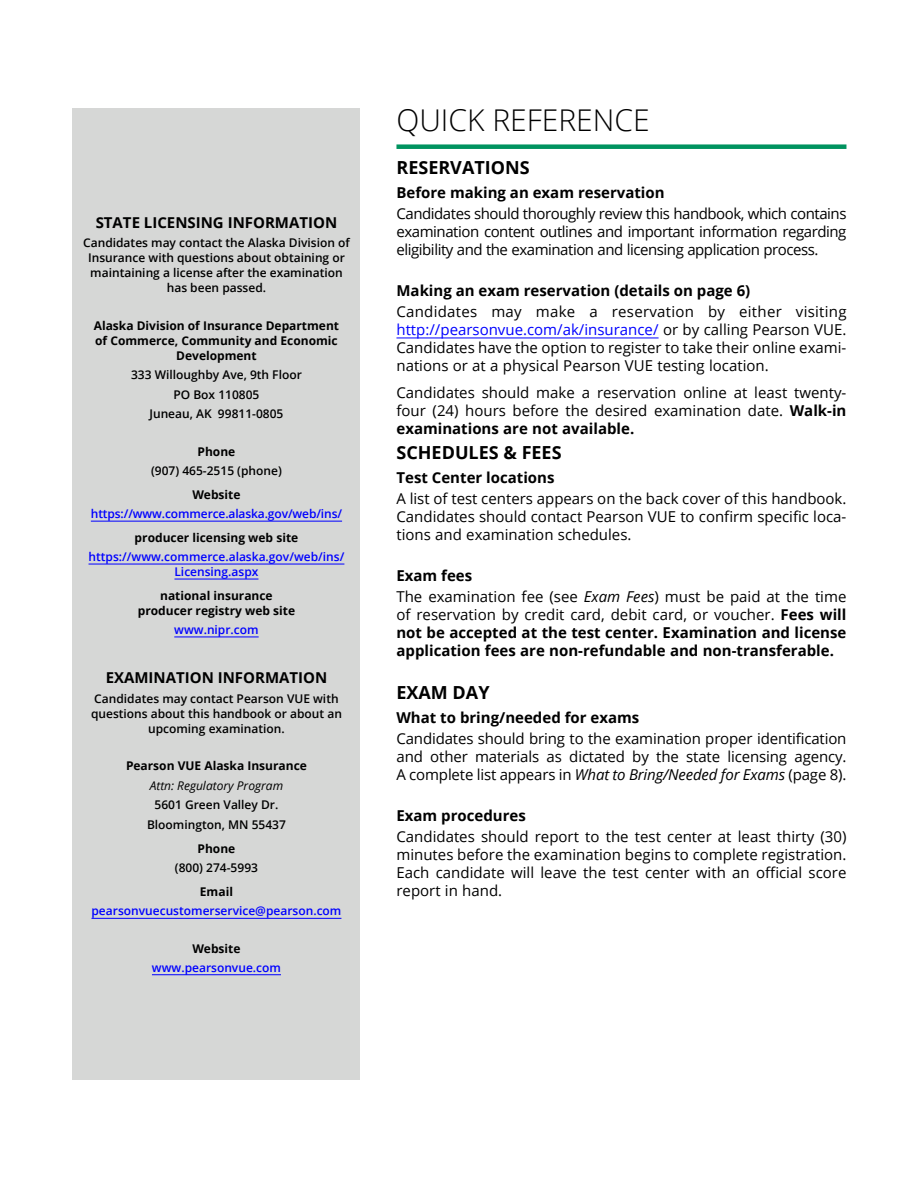
<style>
.page{position:relative;width:918px;height:1188px;background:#fff}
.page>*{position:absolute;margin:0;border:0;box-sizing:border-box;transform-origin:0 0}
.MAIN_HEAD{font:300 30px "Open Sans";color:#000}
.A_HeadwMain{font:700 18px "Open Sans";color:#000}
.A_Head{font:700 18px "Open Sans";color:#000}
.Text{font:15px/18px "Open Sans";color:#000;text-align:justify}
.Text-2{font:700 15px/18px "Open Sans";color:#000;text-align:justify}
.B_Head_wA_head{font:700 15px "Open Sans";color:#000}
.B_Head{font:700 15px "Open Sans";color:#000}
.Notes_Head{font:700 15px "Open Sans";color:#000}
.Notes{font:600 12px/15px "Open Sans";color:#000;text-align:center}
.Notes-2{font:600 12px/15px "Open Sans";color:#00f;text-align:center}
.Notes_subhead{font:700 12px/15px "Open Sans";color:#000;text-align:center}
.Phone_address{font:700 12px/15px "Open Sans";color:#000;text-align:center}
.Notes-3{font:italic 12px "Open Sans";color:#000}
.s1{color:#00f}
.s2{font-weight:700}
.s3{font-weight:400}
.s4{font-weight:400;font-style:italic}
.s5{font-style:italic}
</style>
<div class="page">
<div style="left:396px;top:144px;width:450px;height:5px;background:#00935f"></div>
<hr style="left:396px;top:338px;width:263px;height:1px;background:#00f">
<div style="left:72px;top:108px;width:288px;height:972px;background:#d6d7d6"></div>
<hr style="left:91px;top:521px;width:251px;height:1px;background:#00f">
<hr style="left:89px;top:564px;width:255px;height:1px;background:#00f">
<hr style="left:174px;top:579px;width:84px;height:1px;background:#00f">
<hr style="left:174px;top:637px;width:85px;height:1px;background:#00f">
<hr style="left:91px;top:918px;width:250px;height:1px;background:#00f">
<hr style="left:152px;top:974px;width:129px;height:1px;background:#00f">
<p class="Notes_Head" style="left:96px;top:212px;width:243px">STATE LICENSING INFORMATION</p>
<p class="Notes" style="left:83px;top:235px;width:268px">Candidates may contact the Alaska Division of Insurance with questions about obtaining or maintaining a license after the examination has been passed.</p>
<p class="Notes_subhead" style="left:94px;top:318px;width:247px">Alaska Division of Insurance Department of Commerce, Community and Economic<br>Development</p>
<p class="Notes" style="left:131px;top:367px;width:172px">333 Willoughby Ave, 9th Floor</p>
<p class="Notes" style="left:173px;top:387px;width:88px">PO Box 110805</p>
<p class="Notes" style="left:149px;top:406px;width:136px">Juneau, AK 99811-0805</p>
<p class="Notes_subhead" style="left:198px;top:444px;width:39px">Phone</p>
<p class="Notes" style="left:151px;top:463px;width:132px">(907) 465-2515 (phone)</p>
<p class="Phone_address" style="left:192px;top:487px;width:50px">Website</p>
<p class="Notes-2" style="left:91px;top:506px;width:253px">https://www.commerce.alaska.gov/web/ins/</p>
<p class="Phone_address" style="left:135px;top:530px;width:165px">producer licensing web site</p>
<p class="Notes-2" style="left:89px;top:549px;width:257px">https://www.commerce.alaska.gov/web/ins/<br>Licensing.aspx</p>
<p class="Phone_address" style="left:138px;top:588px;width:159px">national insurance producer registry web site</p>
<p class="Notes-2" style="left:174px;top:622px;width:86px">www.nipr.com</p>
<p class="Notes_Head" style="left:106px;top:667px;width:223px">EXAMINATION INFORMATION</p>
<p class="Notes" style="left:91px;top:691px;width:252px">Candidates may contact Pearson VUE with questions about this handbook or about an upcoming examination.</p>
<p class="Notes_subhead" style="left:126px;top:758px;width:182px">Pearson VUE Alaska Insurance</p>
<p class="Notes-3" style="left:150px;top:777px;width:135px">Attn: Regulatory Program</p>
<p class="Notes" style="left:155px;top:797px;width:125px">5601 Green Valley Dr.</p>
<p class="Notes" style="left:147px;top:817px;width:140px">Bloomington, MN 55437</p>
<p class="Phone_address" style="left:198px;top:841px;width:39px">Phone</p>
<p class="Notes" style="left:175px;top:860px;width:85px">(800) 274-5993</p>
<p class="Phone_address" style="left:200px;top:884px;width:35px">Email</p>
<p class="Notes-2" style="left:91px;top:903px;width:251px">pearsonvuecustomerservice@pearson.com</p>
<p class="Notes_subhead" style="left:192px;top:941px;width:50px">Website</p>
<p class="Notes-2" style="left:152px;top:960px;width:131px">www.pearsonvue.com</p>
<p class="MAIN_HEAD" style="left:396px;top:100px;width:255px">QUICK REFERENCE</p>
<p class="A_HeadwMain" style="left:396px;top:155px;width:135px">RESERVATIONS</p>
<p class="B_Head_wA_head" style="left:396px;top:182px;width:270px">Before making an exam reservation</p>
<p class="Text" style="left:396px;top:205px;width:452px">Candidates should thoroughly review this handbook, which contains examination content outlines and important information regarding eligibility and the examination and licensing application process.</p>
<p class="B_Head" style="left:396px;top:280px;width:355px">Making an exam reservation (details on page 6)</p>
<p class="Text" style="left:396px;top:302px;width:452px">Candidates may make a reservation by either visiting <span class="s1">http://pearsonvue.com/ak/insurance/</span> or by calling Pearson VUE.<br>Candidates have the option to register to take their online exami&shy;nations or at a physical Pearson VUE testing location.</p>
<p class="Text" style="left:396px;top:383px;width:452px">Candidates should make a reservation online at least twenty&shy;four (24) hours before the desired examination date. <span class="s2">Walk-in examinations are not available.</span></p>
<p class="A_HeadwMain" style="left:396px;top:440px;width:167px">SCHEDULES &amp; FEES</p>
<p class="B_Head_wA_head" style="left:396px;top:467px;width:160px">Test Center locations</p>
<p class="Text" style="left:396px;top:490px;width:452px">A list of test centers appears on the back cover of this handbook.<br>Candidates should contact Pearson VUE to confirm specific loca&shy;tions and examination schedules.</p>
<p class="B_Head" style="left:396px;top:565px;width:77px">Exam fees</p>
<p class="Text-2" style="left:396px;top:587px;width:452px"><span class="s3">The examination fee (see</span> <span class="s4">Exam Fees</span><span class="s3">) must be paid at the time of reservation by credit card, debit card, or voucher.</span> Fees will not be accepted at the test center. Examination and license application fees are non-refundable and non-transferable.</p>
<p class="A_Head" style="left:396px;top:680px;width:95px">EXAM DAY</p>
<p class="B_Head_wA_head" style="left:396px;top:707px;width:244px">What to bring/needed for exams</p>
<p class="Text" style="left:396px;top:730px;width:452px">Candidates should bring to the examination proper identification and other materials as dictated by the state licensing agency.<br>A complete list appears in <span class="s5">What to Bring/Needed for Exams</span> (page 8).</p>
<p class="B_Head" style="left:396px;top:805px;width:131px">Exam procedures</p>
<p class="Text" style="left:396px;top:827px;width:452px">Candidates should report to the test center at least thirty (30) minutes before the examination begins to complete registration.<br>Each candidate will leave the test center with an official score report in hand.</p>
</div>
